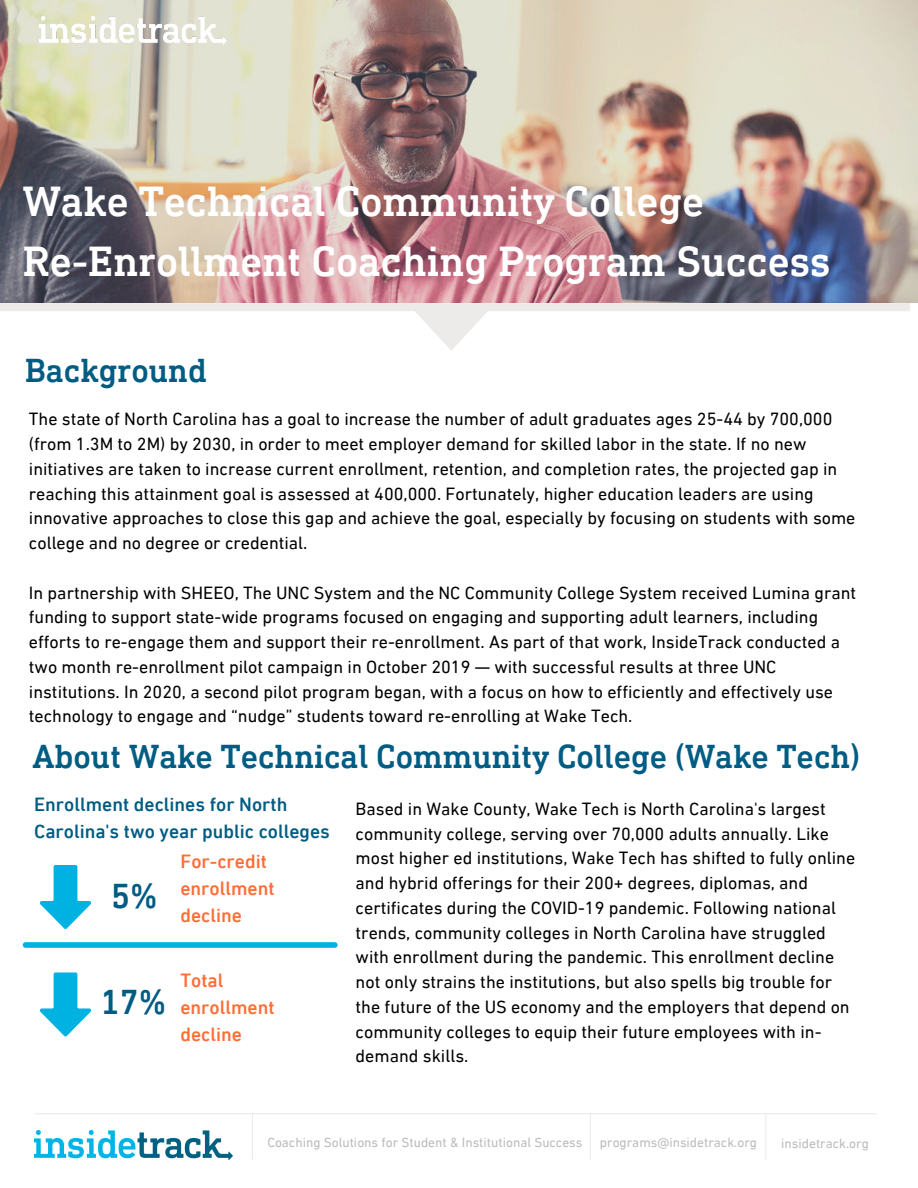
<style>
.page{position:relative;width:918px;height:1188px;background:#fff}
.page>*{position:absolute;margin:0;border:0;box-sizing:border-box;transform-origin:0 0}
.t1{font:500 42.75px "DIN Next Slab Pro";color:#fff}
.t2{font:500 35.25px "DIN Next Slab Pro";color:#005c82}
.t3{font:500 33.75px "DIN Next Slab Pro";color:#005c82}
.t4{font:500 19.5px/27px "DIN Next LT Pro";color:#005c82}
.t5{font:500 19.5px/27px "DIN Next LT Pro";color:#ff6d37}
.t6{font:18px/24.8px "DIN Next LT Pro";color:#000}
.t7{font:13.5px "DIN Next LT Pro";color:#bcbbba}
</style>
<div class="page">
<img style="left:34px;top:1130px;width:198px;height:29px">
<svg style="left:0;top:303px;width:910px;height:48px"></svg>
<hr style="left:35px;top:1113px;width:841px;height:1px;background:#edebea">
<hr style="left:252px;top:1114px;width:1px;height:45px;background:#edebea">
<hr style="left:590px;top:1114px;width:1px;height:45px;background:#edebea">
<hr style="left:765px;top:1114px;width:1px;height:45px;background:#edebea">
<svg style="left:40px;top:865px;width:51px;height:64px"></svg>
<svg style="left:40px;top:972px;width:51px;height:64px"></svg>
<div style="left:25px;top:942px;width:310px;height:6px;background:#00b2e2"></div>
<img style="left:0;top:0;width:918px;height:303px">
<img style="left:40px;top:16px;width:186px;height:28px">
<p class="t1" style="left:23px;top:176px;width:683px">Wake Technical Community College</p>
<p class="t1" style="left:23px;top:235px;width:809px">Re-Enrollment Coaching Program Success</p>
<p class="t3" style="left:25px;top:350px;width:183px">Background</p>
<p class="t6" style="left:29px;top:408px;width:828px">The state of North Carolina has a goal to increase the number of adult graduates ages 25-44 by 700,000 (from 1.3M to 2M) by 2030, in order to meet employer demand for skilled labor in the state. If no new initiatives are taken to increase current enrollment, retention, and completion rates, the projected gap in reaching this attainment goal is assessed at 400,000. Fortunately, higher education leaders are using innovative approaches to close this gap and achieve the goal, especially by focusing on students with some college and no degree or credential.</p>
<p class="t6" style="left:29px;top:582px;width:829px">In partnership with SHEEO, The UNC System and the NC Community College System received Lumina grant funding to support state-wide programs focused on engaging and supporting adult learners, including efforts to re-engage them and support their re-enrollment. As part of that work, InsideTrack conducted a two month re-enrollment pilot campaign in October 2019 — with successful results at three UNC institutions. In 2020, a second pilot program began, with a focus on how to efficiently and effectively use technology to engage and “nudge” students toward re-enrolling at Wake Tech.</p>
<p class="t3" style="left:32px;top:737px;width:829px">About Wake Technical Community College (Wake Tech)</p>
<p class="t4" style="left:34px;top:793px;width:297px">Enrollment declines for North<br>Carolina's two year public colleges</p>
<p class="t5" style="left:180px;top:849px;width:96px">For-credit enrollment</p>
<p class="t5" style="left:180px;top:903px;width:63px">decline</p>
<p class="t6" style="left:356px;top:798px;width:501px">Based in Wake County, Wake Tech is North Carolina's largest community college, serving over 70,000 adults annually. Like most higher ed institutions, Wake Tech has shifted to fully online and hybrid offerings for their 200+ degrees, diplomas, and certificates during the COVID-19 pandemic. Following national trends, community colleges in North Carolina have struggled with enrollment during the pandemic. This enrollment decline not only strains the institutions, but also spells big trouble for the future of the US economy and the employers that depend on community colleges to equip their future employees with in&shy;demand skills.</p>
<p class="t2" style="left:111px;top:875px;width:48px">5%</p>
<p class="t5" style="left:180px;top:969px;width:45px">Total</p>
<p class="t5" style="left:180px;top:996px;width:96px">enrollment</p>
<p class="t5" style="left:180px;top:1023px;width:63px">decline</p>
<p class="t2" style="left:100px;top:981px;width:68px">17%</p>
<p class="t7" style="left:267px;top:1137px;width:317px">Coaching Solutions for Student &amp; Institutional Success</p>
<p class="t7" style="left:600px;top:1137px;width:159px">programs@insidetrack.org</p>
<p class="t7" style="left:781px;top:1138px;width:89px">insidetrack.org</p>
</div>
